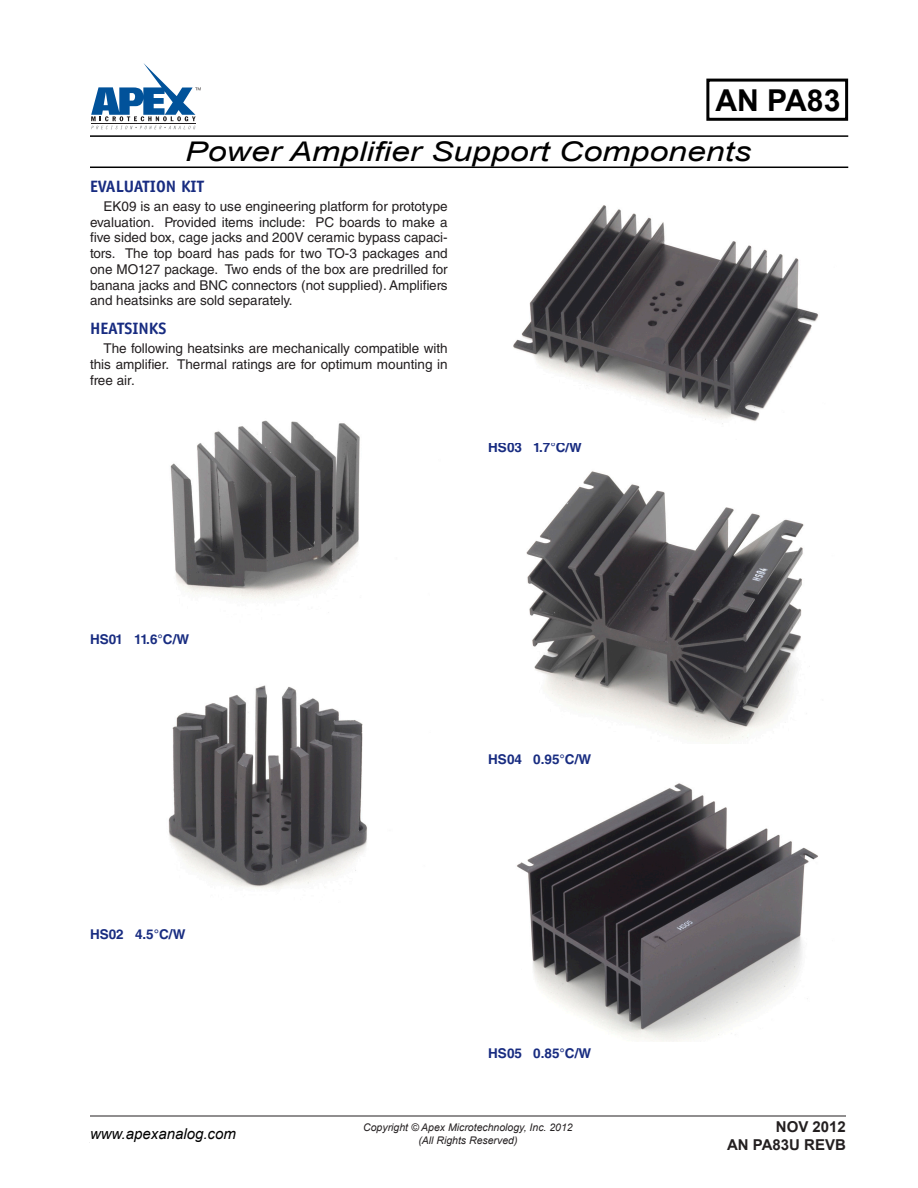
<style>
.page{position:relative;width:918px;height:1188px;background:#fff}
.page>*{position:absolute;margin:0;border:0;box-sizing:border-box;transform-origin:0 0}
.t1{font:700 30.15px "Arial";color:#000}
.t2{font:italic 27.15px "Arial";color:#000;scale:1.25 1}
.Body_Head{font:700 16.5px "Officina Sans Std";color:#182c81}
.Web_Address{font:italic 15px "Arial";color:#000}
.t3{font:700 15px "Arial";color:#231f20}
.Body{font:13.5px/15.8px "Helvetica LT Std";color:#231f20;text-align:justify}
.Body_Head_Small{font:700 13.5px "Helvetica LT Std";color:#182c81}
.Cirrus_Master_Footer{font:700 13.5px "Arial";color:#231f20}
.t4{font:italic 10.5px "Arial";color:#231f20}
</style>
<div class="page">
<hr style="left:90px;top:1116px;width:756px;height:1px;background:#231f20">
<img style="left:170px;top:420px;width:190px;height:179px">
<img style="left:168px;top:685px;width:199px;height:204px">
<img style="left:513px;top:205px;width:306px;height:219px">
<img style="left:526px;top:471px;width:278px;height:270px">
<img style="left:517px;top:783px;width:301px;height:259px">
<hr style="left:90px;top:167px;width:758px;height:1px;background:#000">
<hr style="left:90px;top:135px;width:758px;height:2px;background:#000">
<div style="left:706px;top:79px;width:142px;height:42px;border:3px solid #000"></div>
<svg style="left:91px;top:63px;width:110px;height:66px"></svg>
<p class="t1" style="left:715px;top:80px;width:127px">AN PA83</p>
<p class="t2" style="left:185px;top:134px;width:454px">Power Amplifier Support Components</p>
<p class="Body_Head" style="left:90px;top:176px;width:116px">EVALUATION KIT</p>
<p class="Body" style="left:90px;top:198px;width:359px;text-indent:14px">EK09 is an easy to use engineering platform for prototype evaluation. Provided items include: PC boards to make a five sided box, cage jacks and 200V ceramic bypass capaci&shy;tors. The top board has pads for two TO-3 packages and one MO127 package. Two ends of the box are predrilled for banana jacks and BNC connectors (not supplied). Amplifiers and heatsinks are sold separately.</p>
<p class="Body_Head" style="left:90px;top:318px;width:78px">HEATSINKS</p>
<p class="Body" style="left:90px;top:341px;width:359px;text-indent:14px">The following heatsinks are mechanically compatible with this amplifier. Thermal ratings are for optimum mounting in free air.</p>
<p class="Body_Head_Small" style="left:488px;top:440px;width:95px">HS03 1.7°C/W</p>
<p class="Body_Head_Small" style="left:90px;top:631px;width:101px">HS01 11.6°C/W</p>
<p class="Body_Head_Small" style="left:90px;top:926px;width:97px">HS02 4.5°C/W</p>
<p class="Body_Head_Small" style="left:488px;top:751px;width:104px">HS04 0.95°C/W</p>
<p class="Body_Head_Small" style="left:488px;top:1046px;width:104px">HS05 0.85°C/W</p>
<p class="t3" style="left:776px;top:1117px;width:72px">NOV 2012</p>
<p class="t3" style="left:727px;top:1135px;width:120px">AN PA83U REVB</p>
<p class="t4" style="left:363px;top:1121px;width:211px">Copyright © Apex Microtechnology, Inc. 2012</p>
<p class="Web_Address" style="left:90px;top:1124px;width:147px">www.apexanalog.com</p>
<p class="t4" style="left:418px;top:1133px;width:101px">(All Rights Reserved)</p>
<p class="Cirrus_Master_Footer" style="left:90px;top:1129px;width:67px">AN PA83U</p>
<p class="Cirrus_Master_Footer" style="left:838px;top:1129px;width:9px">1</p>
</div>
